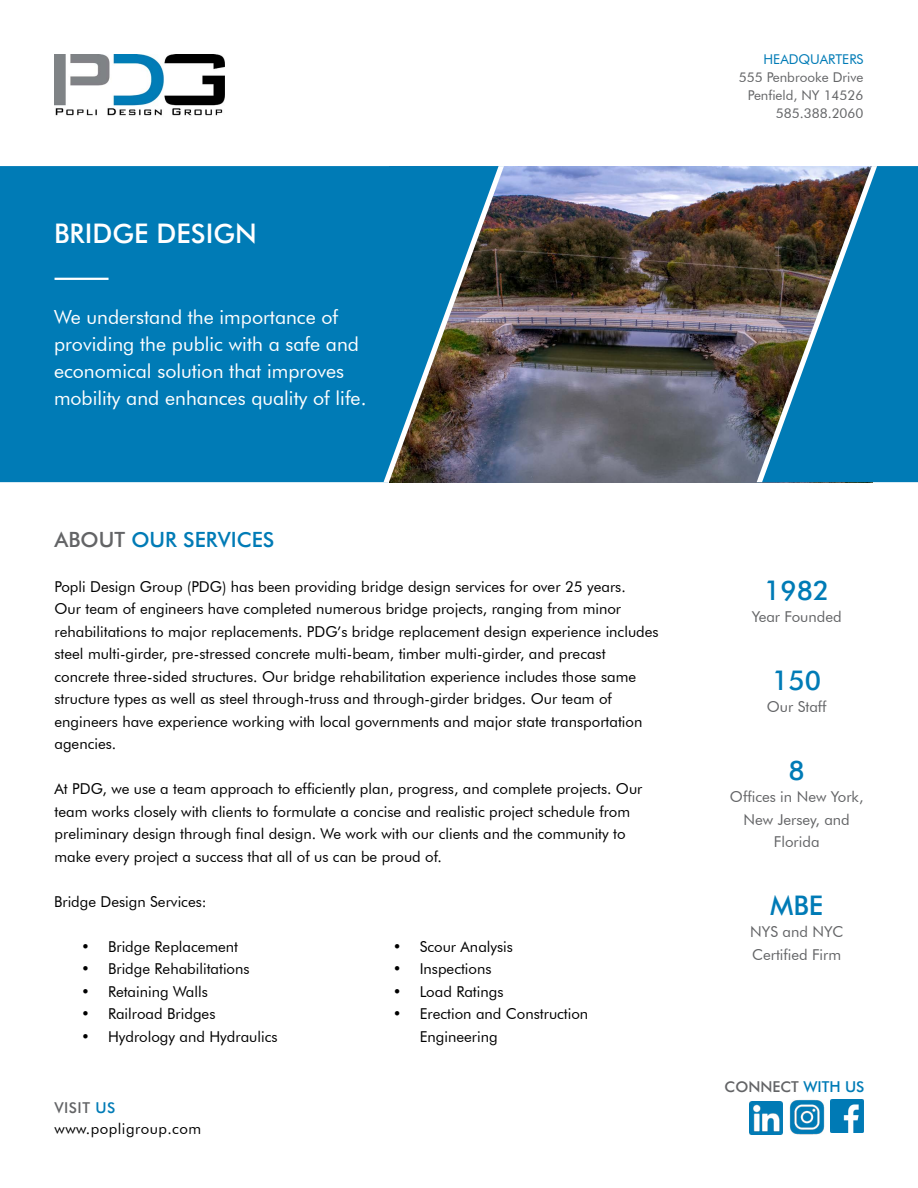
<style>
.page{position:relative;width:918px;height:1188px;background:#fff}
.page>*{position:absolute;margin:0;border:0;box-sizing:border-box;transform-origin:0 0}
.t1{font:27px "Futura Md BT Medium";color:#fff}
.t2{font:27px "Futura Md BT Medium";color:#007bb6}
.t3{font:21px "Futura Md BT Medium";color:#007bb6}
.t4{font:19.5px/27px "Futura BT";color:#fff}
.t5{font:15px/22.5px "Futura BT";color:#000}
.t6{font:15px/22.5px "Futura BT";color:#636466;text-align:center}
.t7{font:15px "Futura Md BT Medium";color:#636466}
.t8{font:15px "Futura BT";letter-spacing:.03em;color:#000}
.t9{font:13.5px/18px "Futura BT";color:#636466;text-align:right}
.t10{font:13.5px "Futura BT";color:#007bb6}
.s1{color:#636466}
.s2{color:#007bb6}
</style>
<div class="page">
<img style="left:504px;top:166px;width:253px;height:316px">
<img style="left:54px;top:54px;width:170px;height:62px">
<div style="left:0;top:166px;width:384px;height:316px;background:#007bb6"></div>
<hr style="left:55px;top:278px;width:54px;height:2px;background:#fff">
<div style="left:877px;top:166px;width:41px;height:316px;background:#007bb6"></div>
<img style="left:757px;top:166px;width:120px;height:316px">
<img style="left:384px;top:166px;width:120px;height:316px">
<img style="left:750px;top:1101px;width:32px;height:33px">
<img style="left:790px;top:1100px;width:34px;height:34px">
<img style="left:831px;top:1100px;width:33px;height:33px">
<h1 class="t1" style="left:54px;top:217px;width:204px">BRIDGE DESIGN</h1>
<h3 class="t4" style="left:54px;top:304px;width:314px">We understand the importance of providing the public with a safe and economical solution that improves mobility and enhances quality of life.</h3>
<h2 class="t3" style="left:55px;top:527px;width:221px"><span class="s1">ABOUT</span> OUR SERVICES</h2>
<p class="t5" style="left:55px;top:575px;width:606px">Popli Design Group (PDG) has been providing bridge design services for over 25 years.<br>Our team of engineers have completed numerous bridge projects, ranging from minor rehabilitations to major replacements. PDG’s bridge replacement design experience includes steel multi-girder, pre-stressed concrete multi-beam, timber multi-girder, and precast concrete three-sided structures. Our bridge rehabilitation experience includes those same structure types as well as steel through-truss and through-girder bridges. Our team of engineers have experience working with local governments and major state transportation agencies.</p>
<p class="t5" style="left:55px;top:778px;width:589px">At PDG, we use a team approach to efficiently plan, progress, and complete projects. Our team works closely with clients to formulate a concise and realistic project schedule from preliminary design through final design. We work with our clients and the community to make every project a success that all of us can be proud of.</p>
<p class="t5" style="left:54px;top:890px;width:154px">Bridge Design Services:</p>
<p class="t5" style="left:81px;top:935px;width:159px">• Bridge Replacement</p>
<p class="t5" style="left:81px;top:958px;width:170px">• Bridge Rehabilitations</p>
<p class="t5" style="left:81px;top:980px;width:128px">• Retaining Walls</p>
<p class="t5" style="left:81px;top:1003px;width:136px">• Railroad Bridges</p>
<p class="t5" style="left:81px;top:1025px;width:198px">• Hydrology and Hydraulics</p>
<p class="t7" style="left:55px;top:1099px;width:62px">VISIT <span class="s2">US</span></p>
<p class="t8" style="left:55px;top:1120px;width:148px">www.popligroup.com</p>
<p class="t5" style="left:393px;top:935px;width:122px">• Scour Analysis</p>
<p class="t5" style="left:393px;top:958px;width:100px">• Inspections</p>
<p class="t5" style="left:393px;top:980px;width:112px">• Load Ratings</p>
<p class="t5" style="left:420px;top:1003px;width:170px;text-indent:-27px">• Erection and Construction<br>Engineering</p>
<p class="t10" style="left:764px;top:51px;width:101px">HEADQUARTERS</p>
<p class="t9" style="left:739px;top:68px;width:126px">555 Penbrooke Drive<br>Penfield, NY 14526<br>585.388.2060</p>
<h1 class="t2" style="left:764px;top:574px;width:67px">1982</h1>
<p class="t6" style="left:752px;top:606px;width:91px">Year Founded</p>
<h1 class="t2" style="left:772px;top:664px;width:50px">150</h1>
<p class="t6" style="left:767px;top:696px;width:61px">Our Staff</p>
<h1 class="t2" style="left:789px;top:754px;width:18px">8</h1>
<p class="t6" style="left:730px;top:786px;width:135px">Offices in New York,<br>New Jersey, and<br>Florida</p>
<h1 class="t2" style="left:770px;top:889px;width:55px">MBE</h1>
<p class="t6" style="left:750px;top:921px;width:95px;text-align:left">NYS and NYC<br>Certified Firm</p>
<p class="t7" style="left:725px;top:1078px;width:141px">CONNECT <span class="s2">WITH US</span></p>
</div>
